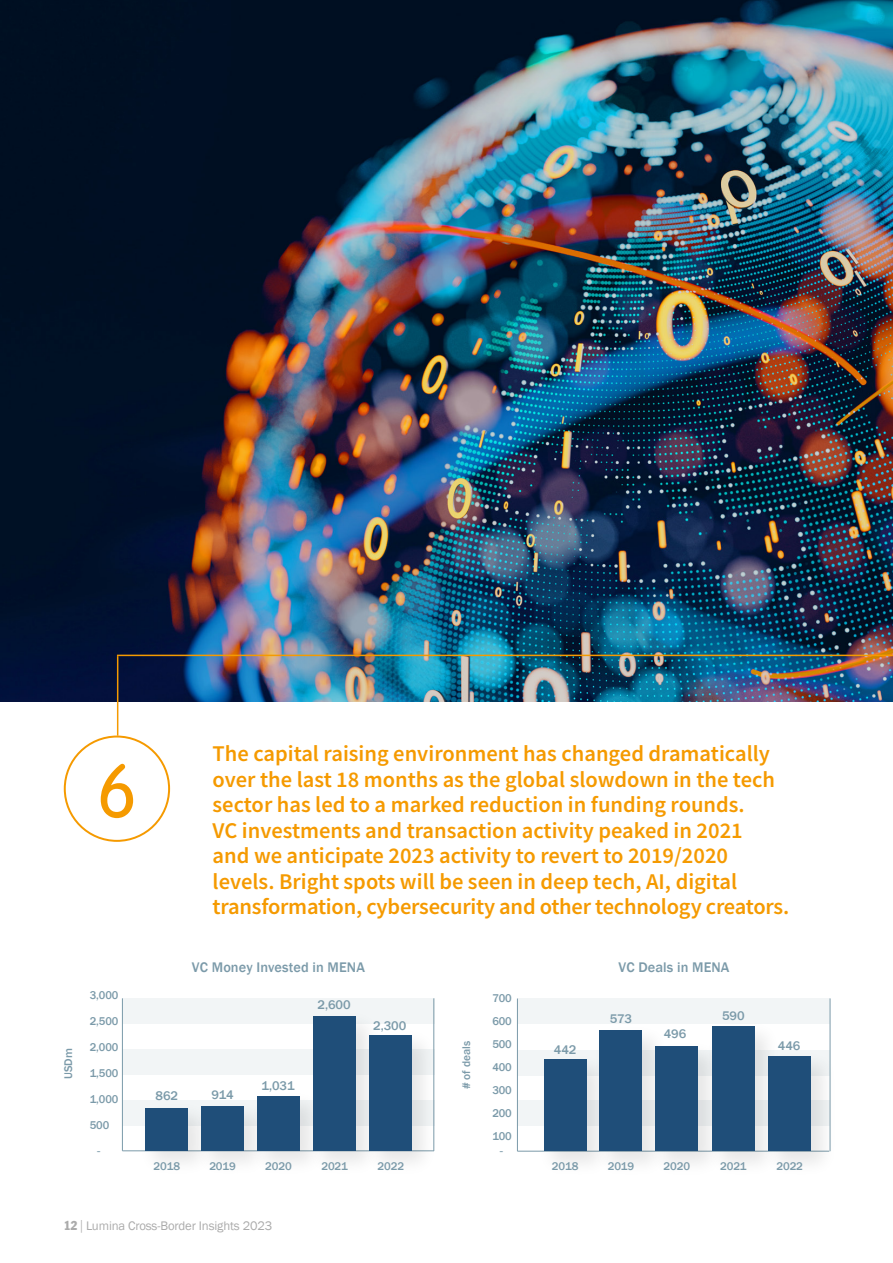
<style>
.page{position:relative;width:893px;height:1263px;background:#fff}
.page>*{position:absolute;margin:0;border:0;box-sizing:border-box;transform-origin:0 0}
.t1{font:300 75px "VAG Rounded";color:#f59a00}
.t2{font:600 22.5px/25.5px "Source Sans Pro";color:#f59a00}
.t3{font:500 14.25px "Franklin Gothic";letter-spacing:.005em;color:#7b9aa9}
.t4{font:13.2px "Calibri";color:#7b9aa9;scale:.96 1}
.t5{font:500 12.9px "Franklin Gothic";letter-spacing:-.005em;color:#7b9aa9}
.t6{font:12.75px "Franklin Gothic";letter-spacing:-.01em;color:#ababab}
.t7{font:500 11.55px "Franklin Gothic";letter-spacing:-.005em;color:#7b9aa9;scale:.96 1}
.t8{font:500 11.4px "Franklin Gothic";letter-spacing:-.005em;color:#7b9aa9}
.s1{font-family:"Franklin Gothic Condensed"}
.s2{font-family:"Helvetica Neue LT Std";font-weight:300}
</style>
<div class="page">
<img style="left:0;top:0;width:893px;height:702px">
<hr style="left:117px;top:655px;width:776px;height:1px;background:#f59a00">
<hr style="left:117px;top:656px;width:1px;height:80px;background:#f59a00">
<svg style="left:64px;top:735px;width:106px;height:107px"></svg>
<div style="left:122px;top:1100px;width:313px;height:26px;background:#f2f5f6"></div>
<div style="left:122px;top:1050px;width:313px;height:25px;background:#f2f5f6"></div>
<div style="left:122px;top:998px;width:313px;height:25px;background:#f2f5f6"></div>
<hr style="left:122px;top:1150px;width:312px;height:1px;background:#7b9aa9">
<hr style="left:122px;top:998px;width:1px;height:153px;background:#7b9aa9">
<img style="left:133px;top:1108px;width:56px;height:54px">
<div style="left:146px;top:1108px;width:42px;height:43px;background:#1f4e79"></div>
<img style="left:189px;top:1115px;width:56px;height:48px">
<div style="left:201px;top:1106px;width:43px;height:45px;background:#1f4e79"></div>
<img style="left:245px;top:1105px;width:57px;height:57px">
<div style="left:257px;top:1096px;width:43px;height:55px;background:#1f4e79"></div>
<img style="left:302px;top:1023px;width:56px;height:140px">
<div style="left:313px;top:1016px;width:43px;height:135px;background:#1f4e79"></div>
<img style="left:358px;top:1023px;width:76px;height:139px">
<div style="left:369px;top:1035px;width:43px;height:116px;background:#1f4e79"></div>
<hr style="left:434px;top:998px;width:1px;height:153px;background:#7b9aa9">
<div style="left:517px;top:1101px;width:313px;height:25px;background:#f2f5f6"></div>
<div style="left:517px;top:1050px;width:313px;height:25px;background:#f2f5f6"></div>
<div style="left:517px;top:999px;width:313px;height:25px;background:#f2f5f6"></div>
<hr style="left:517px;top:1151px;width:312px;height:1px;background:#7b9aa9">
<hr style="left:517px;top:998px;width:1px;height:153px;background:#7b9aa9">
<img style="left:531px;top:1059px;width:56px;height:104px">
<div style="left:544px;top:1059px;width:42px;height:92px;background:#1f4e79"></div>
<img style="left:587px;top:1030px;width:56px;height:133px">
<div style="left:600px;top:1030px;width:42px;height:121px;background:#1f4e79"></div>
<img style="left:643px;top:1039px;width:57px;height:124px">
<div style="left:655px;top:1047px;width:43px;height:104px;background:#1f4e79"></div>
<img style="left:700px;top:1026px;width:65px;height:137px">
<div style="left:712px;top:1026px;width:42px;height:125px;background:#1f4e79"></div>
<img style="left:756px;top:1044px;width:75px;height:119px">
<div style="left:768px;top:1057px;width:43px;height:94px;background:#1f4e79"></div>
<hr style="left:830px;top:998px;width:1px;height:153px;background:#7b9aa9">
<h1 class="t1" style="left:97px;top:748px;width:42px">6</h1>
<p class="t8" style="left:61px;top:1079px;width:32px;rotate:-90deg">USDm</p>
<p class="t7" style="left:90px;top:988px;width:31px">3,000</p>
<p class="t7" style="left:90px;top:1014px;width:31px">2,500</p>
<p class="t7" style="left:90px;top:1040px;width:31px">2,000</p>
<p class="t7" style="left:90px;top:1066px;width:31px">1,500</p>
<p class="t7" style="left:90px;top:1092px;width:31px">1,000</p>
<p class="t7" style="left:90px;top:1117px;width:22px">500</p>
<p class="t4" style="left:97px;top:1141px;width:6px">-</p>
<p class="t2" style="left:213px;top:741px;width:578px">The capital raising environment has changed dramatically over the last 18 months as the global slowdown in the tech sector has led to a marked reduction in funding rounds.<br>VC investments and transaction activity peaked in 2021<br>and we anticipate 2023 activity to revert to 2019/2020 levels. Bright spots will be seen in deep tech, AI, digital transformation, cybersecurity and other technology creators.</p>
<p class="t3" style="left:192px;top:958px;width:175px">VC Money Invested in MENA</p>
<p class="t5" style="left:318px;top:996px;width:34px">2,600</p>
<p class="t5" style="left:373px;top:1018px;width:34px">2,300</p>
<p class="t5" style="left:156px;top:1087px;width:24px">862</p>
<p class="t5" style="left:211px;top:1086px;width:24px">914</p>
<p class="t5" style="left:262px;top:1078px;width:34px">1,031</p>
<p class="t8" style="left:154px;top:1159px;width:28px">2018</p>
<p class="t8" style="left:209px;top:1159px;width:28px">2019</p>
<p class="t8" style="left:265px;top:1159px;width:28px">2020</p>
<p class="t8" style="left:321px;top:1159px;width:28px">2021</p>
<p class="t8" style="left:377px;top:1159px;width:28px">2022</p>
<p class="t8" style="left:459px;top:1089px;width:49px;rotate:-90deg"># of deals</p>
<p class="t7" style="left:492px;top:990px;width:22px">700</p>
<p class="t7" style="left:492px;top:1013px;width:22px">600</p>
<p class="t7" style="left:492px;top:1037px;width:22px">500</p>
<p class="t7" style="left:492px;top:1060px;width:22px">400</p>
<p class="t7" style="left:492px;top:1083px;width:22px">300</p>
<p class="t7" style="left:492px;top:1106px;width:22px">200</p>
<p class="t7" style="left:492px;top:1129px;width:22px">100</p>
<p class="t4" style="left:499px;top:1141px;width:6px">-</p>
<p class="t5" style="left:554px;top:1041px;width:24px">442</p>
<p class="t3" style="left:619px;top:958px;width:113px">VC Deals in MENA</p>
<p class="t5" style="left:610px;top:1011px;width:24px">573</p>
<p class="t5" style="left:664px;top:1026px;width:24px">496</p>
<p class="t5" style="left:722px;top:1008px;width:24px">590</p>
<p class="t5" style="left:778px;top:1037px;width:24px">446</p>
<p class="t8" style="left:552px;top:1159px;width:28px">2018</p>
<p class="t8" style="left:608px;top:1159px;width:28px">2019</p>
<p class="t8" style="left:663px;top:1159px;width:28px">2020</p>
<p class="t8" style="left:720px;top:1159px;width:28px">2021</p>
<p class="t8" style="left:776px;top:1159px;width:28px">2022</p>
<p class="t6" style="left:64px;top:1218px;width:210px"><span class="s1">12</span> <span class="s2">|</span> Lumina Cross-Border Insights 2023</p>
</div>
